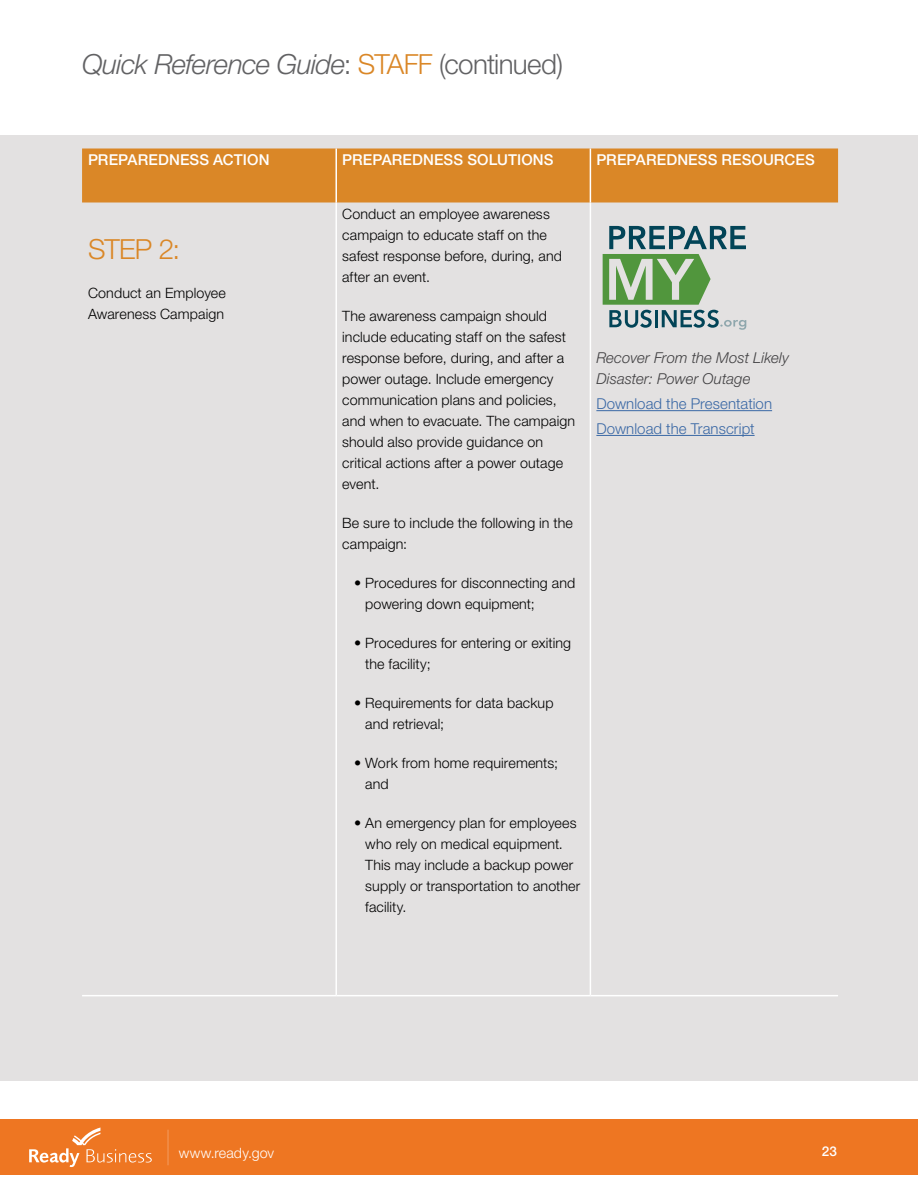
<style>
.page{position:relative;width:918px;height:1188px;background:#fff}
.page>*{position:absolute;margin:0;border:0;box-sizing:border-box;transform-origin:0 0}
.t1{font:italic 300 27.75px "Helvetica Neue LT Std";letter-spacing:-.02em;color:#626264}
.t2{font:300 27.75px "Helvetica Neue LT Std";color:#da8727}
.t3{font:500 15px "Helvetica Neue LT Std";letter-spacing:.005em;color:#fff}
.t4{font:italic 300 15px/21px "Helvetica Neue LT Std";letter-spacing:.005em;color:#414042}
.t5{font:300 15px "Helvetica Neue LT Std";letter-spacing:.005em;color:#3a68a5}
.t6{font:300 14.25px/21px "Helvetica Neue LT Std";letter-spacing:.01em;color:#000}
.t7{font:300 14.25px "Helvetica Neue LT Std";letter-spacing:.01em;color:#fff}
.t8{font:500 13.5px "Helvetica Neue LT Std";color:#fff}
.s1{font-style:normal}
.s2{font-style:normal;color:#da8727}
</style>
<div class="page">
<div style="left:0;top:1119px;width:918px;height:55px;background:#ee7622"></div>
<svg style="left:29px;top:1128px;width:123px;height:39px"></svg>
<hr style="left:167px;top:1130px;width:2px;height:35px;background:#fff">
<div style="left:0;top:135px;width:918px;height:946px;background:#e3e1e1"></div>
<div style="left:82px;top:148px;width:756px;height:54px;background:#da8727"></div>
<hr style="left:335px;top:148px;width:2px;height:54px;background:#fff">
<hr style="left:590px;top:148px;width:1px;height:54px;background:#fff">
<hr style="left:82px;top:995px;width:254px;height:1px;background:#fff">
<hr style="left:336px;top:995px;width:254px;height:1px;background:#fff">
<hr style="left:590px;top:995px;width:248px;height:1px;background:#fff">
<hr style="left:335px;top:202px;width:2px;height:793px;background:#fff">
<hr style="left:590px;top:202px;width:1px;height:793px;background:#fff">
<hr style="left:596px;top:410px;width:176px;height:1px;background:#3a68a5">
<hr style="left:596px;top:435px;width:159px;height:1px;background:#3a68a5">
<svg style="left:603px;top:226px;width:143px;height:104px"></svg>
<h3 class="t1" style="left:82px;top:47px;width:483px">Quick Reference Guide<span class="s1">:</span> <span class="s2">STAFF</span> <span class="s1">(continued)</span></h3>
<p class="t3" style="left:88px;top:151px;width:183px">PREPAREDNESS ACTION</p>
<p class="t3" style="left:342px;top:151px;width:213px">PREPAREDNESS SOLUTIONS</p>
<p class="t3" style="left:596px;top:151px;width:220px">PREPAREDNESS RESOURCES</p>
<p class="t2" style="left:88px;top:232px;width:93px">STEP 2:</p>
<p class="t6" style="left:88px;top:282px;width:139px">Conduct an Employee<br>Awareness Campaign</p>
<p class="t6" style="left:342px;top:203px;width:221px">Conduct an employee awareness campaign to educate staff on the safest response before, during, and after an event.</p>
<p class="t6" style="left:342px;top:305px;width:234px">The awareness campaign should include educating staff on the safest response before, during, and after a power outage. Include emergency communication plans and policies, and when to evacuate. The campaign should also provide guidance on critical actions after a power outage event.</p>
<p class="t6" style="left:342px;top:512px;width:232px">Be sure to include the following in the campaign:</p>
<p class="t6" style="left:365px;top:572px;width:211px;text-indent:-11px">• Procedures for disconnecting and powering down equipment;</p>
<p class="t6" style="left:365px;top:632px;width:207px;text-indent:-11px">• Procedures for entering or exiting the facility;</p>
<p class="t6" style="left:365px;top:692px;width:190px;text-indent:-11px">• Requirements for data backup and retrieval;</p>
<p class="t6" style="left:365px;top:752px;width:194px;text-indent:-11px">• Work from home requirements; and</p>
<p class="t6" style="left:365px;top:812px;width:216px;text-indent:-11px">• An emergency plan for employees who rely on medical equipment.<br>This may include a backup power supply or transportation to another facility.</p>
<p class="t4" style="left:596px;top:347px;width:194px">Recover From the Most Likely<br>Disaster: Power Outage</p>
<p class="t5" style="left:596px;top:395px;width:177px">Download the Presentation</p>
<p class="t5" style="left:596px;top:419px;width:160px">Download the Transcript</p>
<p class="t7" style="left:179px;top:1144px;width:97px">www.ready.gov</p>
<p class="t8" style="left:822px;top:1144px;width:17px">23</p>
</div>
